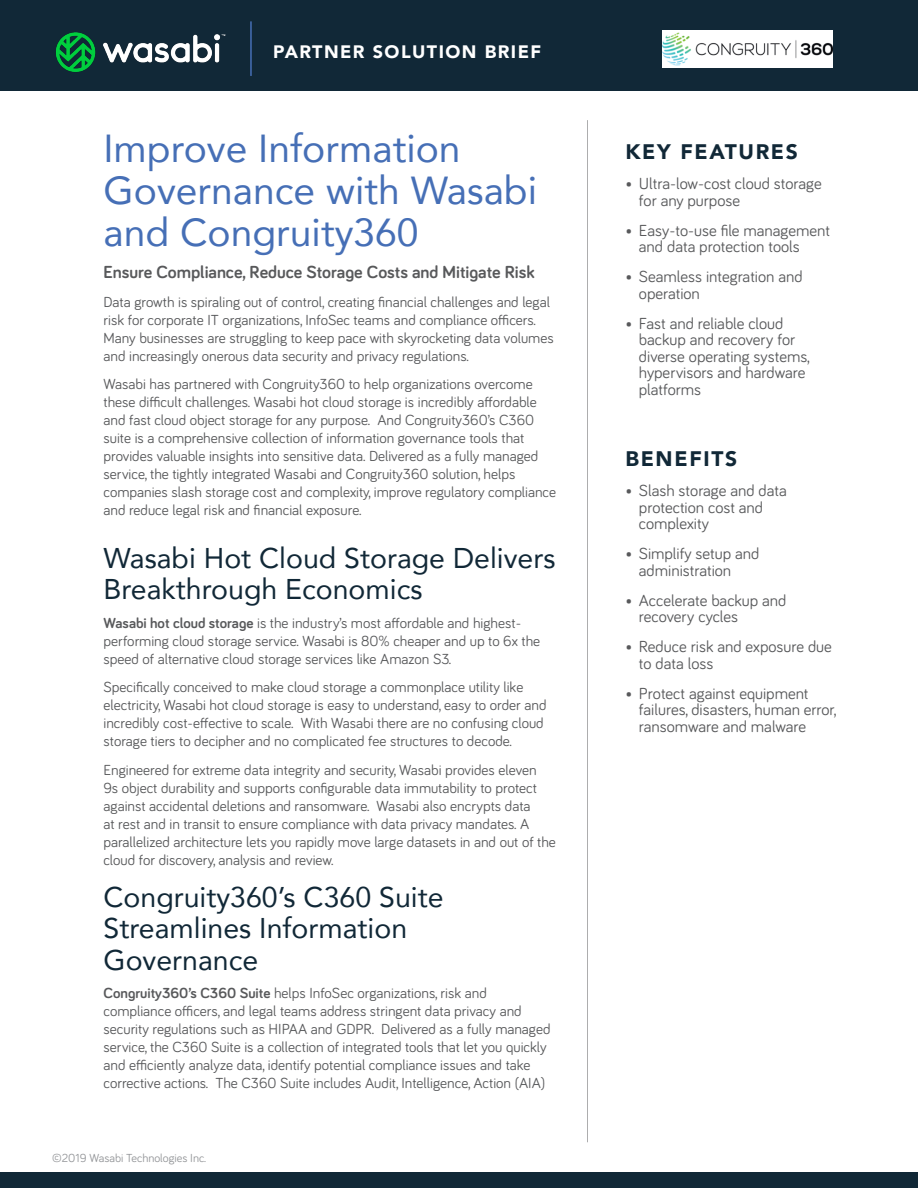
<style>
.page{position:relative;width:918px;height:1188px;background:#fff}
.page>*{position:absolute;margin:0;border:0;box-sizing:border-box;transform-origin:0 0}
.t1{font:39px/42px "Avenir";color:#466fb6}
.t2{font:28.5px/31.5px "Avenir";color:#112837}
.t3{font:900 21px "Avenir";letter-spacing:.08em;color:#112837}
.t4{font:700 18px "Bariol";color:#58595b}
.t5{font:900 18px "Avenir";letter-spacing:.08em;color:#fff}
.t6{font:16.5px/16.5px "Bariol";color:#58595b}
.t7{font:15px/18px "Bariol";color:#58595b}
.t8{font:12px "Bariol";color:#939598}
.s1{font-weight:700}
</style>
<div class="page">
<div style="left:0;top:0;width:918px;height:91px;background:#112837"></div>
<img style="left:56px;top:32px;width:170px;height:40px">
<hr style="left:250px;top:21px;width:2px;height:55px;background:#466fb6">
<div style="left:0;top:1173px;width:918px;height:15px;background:#112837"></div>
<hr style="left:587px;top:120px;width:1px;height:1022px;background:#58595b">
<img style="left:663px;top:30px;width:170px;height:37px">
<p class="t5" style="left:273px;top:37px;width:269px">PARTNER SOLUTION BRIEF</p>
<h1 class="t1" style="left:104px;top:126px;width:435px">Improve Information<br>Governance with Wasabi and Congruity360</h1>
<p class="t4" style="left:104px;top:260px;width:433px">Ensure Compliance, Reduce Storage Costs and Mitigate Risk</p>
<p class="t7" style="left:104px;top:292px;width:452px">Data growth is spiraling out of control, creating financial challenges and legal risk for corporate IT organizations, InfoSec teams and compliance officers.<br>Many businesses are struggling to keep pace with skyrocketing data volumes and increasingly onerous data security and privacy regulations.</p>
<p class="t7" style="left:104px;top:374px;width:454px">Wasabi has partnered with Congruity360 to help organizations overcome these difficult challenges. Wasabi hot cloud storage is incredibly affordable and fast cloud object storage for any purpose. And Congruity360’s C360 suite is a comprehensive collection of information governance tools that provides valuable insights into sensitive data. Delivered as a fully managed service, the tightly integrated Wasabi and Congruity360 solution, helps companies slash storage cost and complexity, improve regulatory compliance and reduce legal risk and financial exposure.</p>
<h2 class="t2" style="left:104px;top:541px;width:454px">Wasabi Hot Cloud Storage Delivers<br>Breakthrough Economics</h2>
<p class="t7" style="left:104px;top:613px;width:438px"><span class="s1">Wasabi hot cloud storage</span> is the industry’s most affordable and highest&shy;performing cloud storage service. Wasabi is 80% cheaper and up to 6x the speed of alternative cloud storage services like Amazon S3.</p>
<p class="t7" style="left:104px;top:677px;width:445px">Specifically conceived to make cloud storage a commonplace utility like electricity, Wasabi hot cloud storage is easy to understand, easy to order and incredibly cost-effective to scale. With Wasabi there are no confusing cloud storage tiers to decipher and no complicated fee structures to decode.</p>
<p class="t7" style="left:104px;top:760px;width:454px">Engineered for extreme data integrity and security, Wasabi provides eleven<br>9s object durability and supports configurable data immutability to protect against accidental deletions and ransomware. Wasabi also encrypts data<br>at rest and in transit to ensure compliance with data privacy mandates. A parallelized architecture lets you rapidly move large datasets in and out of the cloud for discovery, analysis and review.</p>
<h2 class="t2" style="left:104px;top:880px;width:342px">Congruity360’s C360 Suite<br>Streamlines Information<br>Governance</h2>
<p class="t7" style="left:104px;top:983px;width:449px"><span class="s1">Congruity360’s C360 Suite</span> helps InfoSec organizations, risk and compliance officers, and legal teams address stringent data privacy and security regulations such as HIPAA and GDPR. Delivered as a fully managed service, the C360 Suite is a collection of integrated tools that let you quickly and efficiently analyze data, identify potential compliance issues and take corrective actions. The C360 Suite includes Audit, Intelligence, Action (AIA)</p>
<p class="t8" style="left:52px;top:1149px;width:155px">©2019 Wasabi Technologies Inc.</p>
<h3 class="t3" style="left:625px;top:134px;width:174px">KEY FEATURES</h3>
<p class="t6" style="left:639px;top:175px;width:184px;text-indent:-13px">• Ultra-low-cost cloud storage for any purpose</p>
<p class="t6" style="left:639px;top:221px;width:193px;text-indent:-13px">• Easy-to-use file management and data protection tools</p>
<p class="t6" style="left:639px;top:268px;width:165px;text-indent:-13px">• Seamless integration and operation</p>
<p class="t6" style="left:639px;top:314px;width:173px;text-indent:-13px">• Fast and reliable cloud backup and recovery for diverse operating systems, hypervisors and hardware platforms</p>
<h3 class="t3" style="left:625px;top:441px;width:113px">BENEFITS</h3>
<p class="t6" style="left:639px;top:482px;width:149px;text-indent:-13px">• Slash storage and data protection cost and complexity</p>
<p class="t6" style="left:639px;top:545px;width:122px;text-indent:-13px">• Simplify setup and administration</p>
<p class="t6" style="left:639px;top:591px;width:149px;text-indent:-13px">• Accelerate backup and recovery cycles</p>
<p class="t6" style="left:639px;top:638px;width:195px;text-indent:-13px">• Reduce risk and exposure due to data loss</p>
<p class="t6" style="left:639px;top:684px;width:199px;text-indent:-13px">• Protect against equipment failures, disasters, human error, ransomware and malware</p>
</div>
